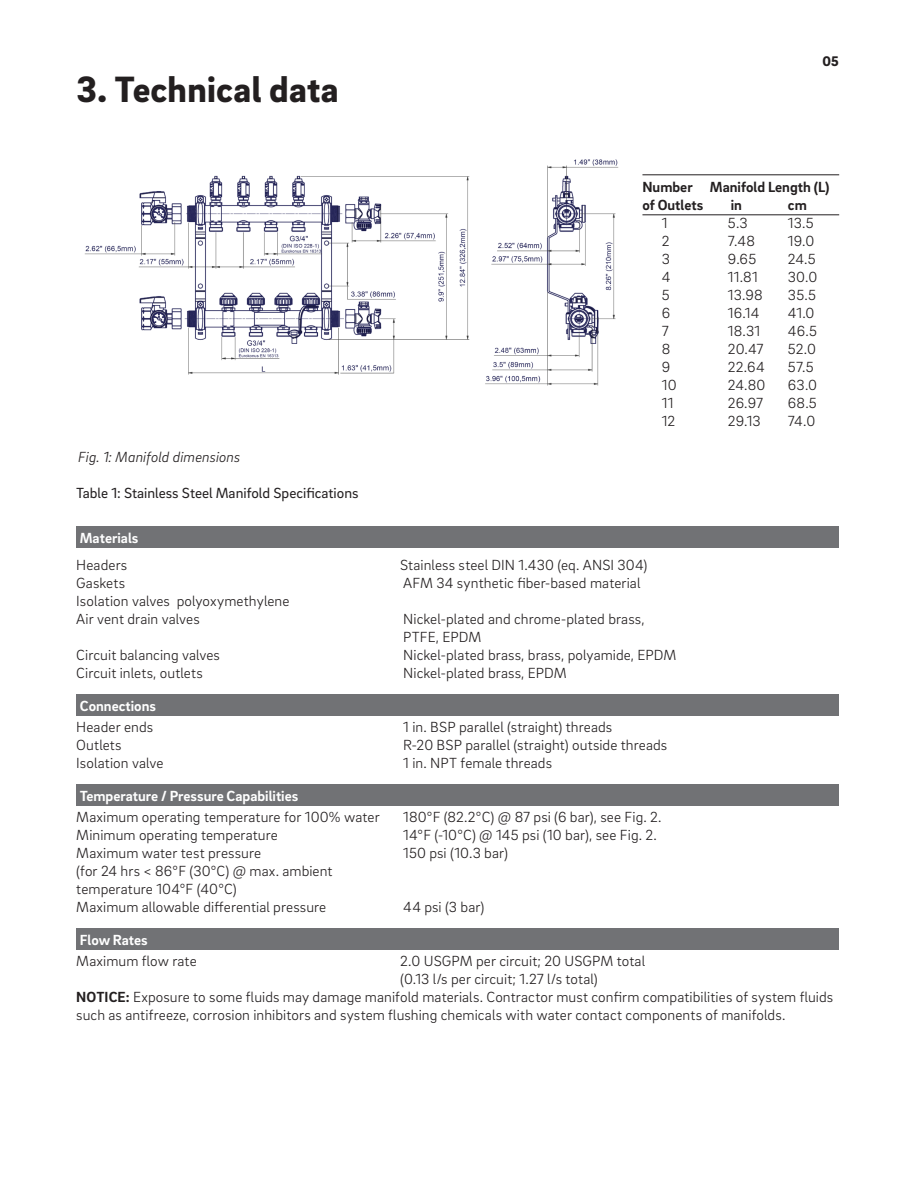
<style>
.page{position:relative;width:918px;height:1188px;background:#fff}
.page>*{position:absolute;margin:0;border:0;box-sizing:border-box;transform-origin:0 0}
.Headline{font:900 37.5px "Brix Sans";letter-spacing:.01em;color:#231f20}
.body_text{font:300 15px/18px "Brix Sans";letter-spacing:.005em;color:#231f20}
.Bodytext{font:300 15px "Brix Sans";letter-spacing:.005em;color:#231f20}
.Head_white_w__shading{font:700 15px "Brix Sans";color:#fff}
.text_bold{font:15px "Brix Sans";color:#231f20}
.bold_text_67{font:700 15px "Brix Sans";color:#231f20}
.Italic{font:italic 300 15px "Brix Sans";letter-spacing:.005em;color:#231f20}
.t1{font:900 14.25px "Brix Sans";color:#231f20}
.s1{font-weight:700}
</style>
<div class="page">
<hr style="left:642px;top:174px;width:197px;height:1px;background:#231f20">
<hr style="left:642px;top:214px;width:197px;height:1px;background:#231f20">
<div style="left:76px;top:527px;width:763px;height:21px;background:#717275"></div>
<div style="left:76px;top:694px;width:763px;height:22px;background:#717275"></div>
<div style="left:76px;top:784px;width:763px;height:22px;background:#717275"></div>
<div style="left:76px;top:928px;width:763px;height:22px;background:#717275"></div>
<img style="left:84px;top:159px;width:535px;height:227px">
<p class="Headline" style="left:77px;top:65px;width:264px">3. Technical data</p>
<p class="Italic" style="left:78px;top:448px;width:164px">Fig. 1: Manifold dimensions</p>
<p class="text_bold" style="left:76px;top:483px;width:284px">Table 1: Stainless Steel Manifold Specifications</p>
<p class="t1" style="left:823px;top:52px;width:18px">05</p>
<p class="bold_text_67" style="left:642px;top:177px;width:189px">Number Manifold Length (L)</p>
<p class="bold_text_67" style="left:642px;top:195px;width:62px">of Outlets</p>
<p class="bold_text_67" style="left:731px;top:195px;width:13px">in</p>
<p class="bold_text_67" style="left:788px;top:195px;width:20px">cm</p>
<p class="body_text" style="left:662px;top:214px;width:7px">1</p>
<p class="body_text" style="left:728px;top:214px;width:21px">5.3</p>
<p class="body_text" style="left:788px;top:214px;width:27px">13.5</p>
<p class="body_text" style="left:662px;top:232px;width:9px">2</p>
<p class="body_text" style="left:728px;top:232px;width:29px">7.48</p>
<p class="body_text" style="left:788px;top:232px;width:28px">19.0</p>
<p class="body_text" style="left:662px;top:250px;width:10px">3</p>
<p class="body_text" style="left:728px;top:250px;width:30px">9.65</p>
<p class="body_text" style="left:788px;top:250px;width:29px">24.5</p>
<p class="body_text" style="left:662px;top:268px;width:10px">4</p>
<p class="body_text" style="left:728px;top:268px;width:31px">11.81</p>
<p class="body_text" style="left:788px;top:268px;width:31px">30.0</p>
<p class="body_text" style="left:662px;top:286px;width:9px">5</p>
<p class="body_text" style="left:728px;top:286px;width:36px">13.98</p>
<p class="body_text" style="left:788px;top:286px;width:30px">35.5</p>
<p class="body_text" style="left:662px;top:304px;width:10px">6</p>
<p class="body_text" style="left:728px;top:304px;width:33px">16.14</p>
<p class="body_text" style="left:788px;top:304px;width:28px">41.0</p>
<p class="body_text" style="left:662px;top:322px;width:9px">7</p>
<p class="body_text" style="left:728px;top:322px;width:34px">18.31</p>
<p class="body_text" style="left:788px;top:322px;width:31px">46.5</p>
<p class="body_text" style="left:662px;top:340px;width:10px">8</p>
<p class="body_text" style="left:728px;top:340px;width:37px">20.47</p>
<p class="body_text" style="left:788px;top:340px;width:30px">52.0</p>
<p class="body_text" style="left:662px;top:358px;width:10px">9</p>
<p class="body_text" style="left:728px;top:358px;width:38px">22.64</p>
<p class="body_text" style="left:788px;top:358px;width:27px">57.5</p>
<p class="body_text" style="left:662px;top:376px;width:16px">10</p>
<p class="body_text" style="left:728px;top:376px;width:39px">24.80</p>
<p class="body_text" style="left:788px;top:376px;width:31px">63.0</p>
<p class="body_text" style="left:662px;top:394px;width:13px">11</p>
<p class="body_text" style="left:728px;top:394px;width:37px">26.97</p>
<p class="body_text" style="left:788px;top:394px;width:30px">68.5</p>
<p class="body_text" style="left:662px;top:412px;width:15px">12</p>
<p class="body_text" style="left:728px;top:412px;width:34px">29.13</p>
<p class="body_text" style="left:788px;top:412px;width:29px">74.0</p>
<p class="Head_white_w__shading" style="left:80px;top:528px;width:60px">Materials</p>
<p class="Bodytext" style="left:76px;top:556px;width:53px">Headers</p>
<p class="Bodytext" style="left:400px;top:556px;width:249px">Stainless steel DIN 1.430 (eq. ANSI 304)</p>
<p class="body_text" style="left:76px;top:574px;width:50px">Gaskets</p>
<p class="body_text" style="left:403px;top:574px;width:239px">AFM 34 synthetic fiber-based material</p>
<p class="body_text" style="left:76px;top:592px;width:215px">Isolation valves polyoxymethylene</p>
<p class="body_text" style="left:76px;top:610px;width:125px">Air vent drain valves</p>
<p class="body_text" style="left:403px;top:610px;width:243px">Nickel-plated and chrome-plated brass,</p>
<p class="body_text" style="left:403px;top:628px;width:80px">PTFE, EPDM</p>
<p class="body_text" style="left:76px;top:646px;width:145px">Circuit balancing valves</p>
<p class="body_text" style="left:403px;top:646px;width:275px">Nickel-plated brass, brass, polyamide, EPDM</p>
<p class="body_text" style="left:76px;top:664px;width:128px">Circuit inlets, outlets</p>
<p class="body_text" style="left:403px;top:664px;width:165px">Nickel-plated brass, EPDM</p>
<p class="Head_white_w__shading" style="left:80px;top:696px;width:78px">Connections</p>
<p class="body_text" style="left:76px;top:718px;width:78px">Header ends</p>
<p class="body_text" style="left:403px;top:718px;width:210px">1 in. BSP parallel (straight) threads</p>
<p class="body_text" style="left:76px;top:736px;width:47px">Outlets</p>
<p class="body_text" style="left:403px;top:736px;width:265px">R-20 BSP parallel (straight) outside threads</p>
<p class="body_text" style="left:76px;top:754px;width:89px">Isolation valve</p>
<p class="body_text" style="left:403px;top:754px;width:150px">1 in. NPT female threads</p>
<p class="Head_white_w__shading" style="left:80px;top:786px;width:220px">Temperature / Pressure Capabilities</p>
<p class="body_text" style="left:76px;top:808px;width:305px">Maximum operating temperature for 100% water</p>
<p class="body_text" style="left:403px;top:808px;width:260px">180°F (82.2°C) @ 87 psi (6 bar), see Fig. 2.</p>
<p class="body_text" style="left:76px;top:826px;width:203px">Minimum operating temperature</p>
<p class="body_text" style="left:403px;top:826px;width:255px">14°F (-10°C) @ 145 psi (10 bar), see Fig. 2.</p>
<p class="body_text" style="left:76px;top:844px;width:186px">Maximum water test pressure</p>
<p class="body_text" style="left:403px;top:844px;width:106px">150 psi (10.3 bar)</p>
<p class="body_text" style="left:76px;top:862px;width:258px">(for 24 hrs &lt; 86°F (30°C) @ max. ambient temperature 104°F (40°C)</p>
<p class="body_text" style="left:76px;top:898px;width:252px">Maximum allowable differential pressure</p>
<p class="body_text" style="left:403px;top:898px;width:83px">44 psi (3 bar)</p>
<p class="Head_white_w__shading" style="left:80px;top:930px;width:70px">Flow Rates</p>
<p class="Bodytext" style="left:76px;top:952px;width:122px">Maximum flow rate</p>
<p class="Bodytext" style="left:400px;top:952px;width:246px">2.0 USGPM per circuit; 20 USGPM total</p>
<p class="Bodytext" style="left:400px;top:970px;width:199px">(0.13 l/s per circuit; 1.27 l/s total)</p>
<p class="body_text" style="left:76px;top:988px;width:758px"><span class="s1">NOTICE:</span> Exposure to some fluids may damage manifold materials. Contractor must confirm compatibilities of system fluids such as antifreeze, corrosion inhibitors and system flushing chemicals with water contact components of manifolds.</p>
</div>
